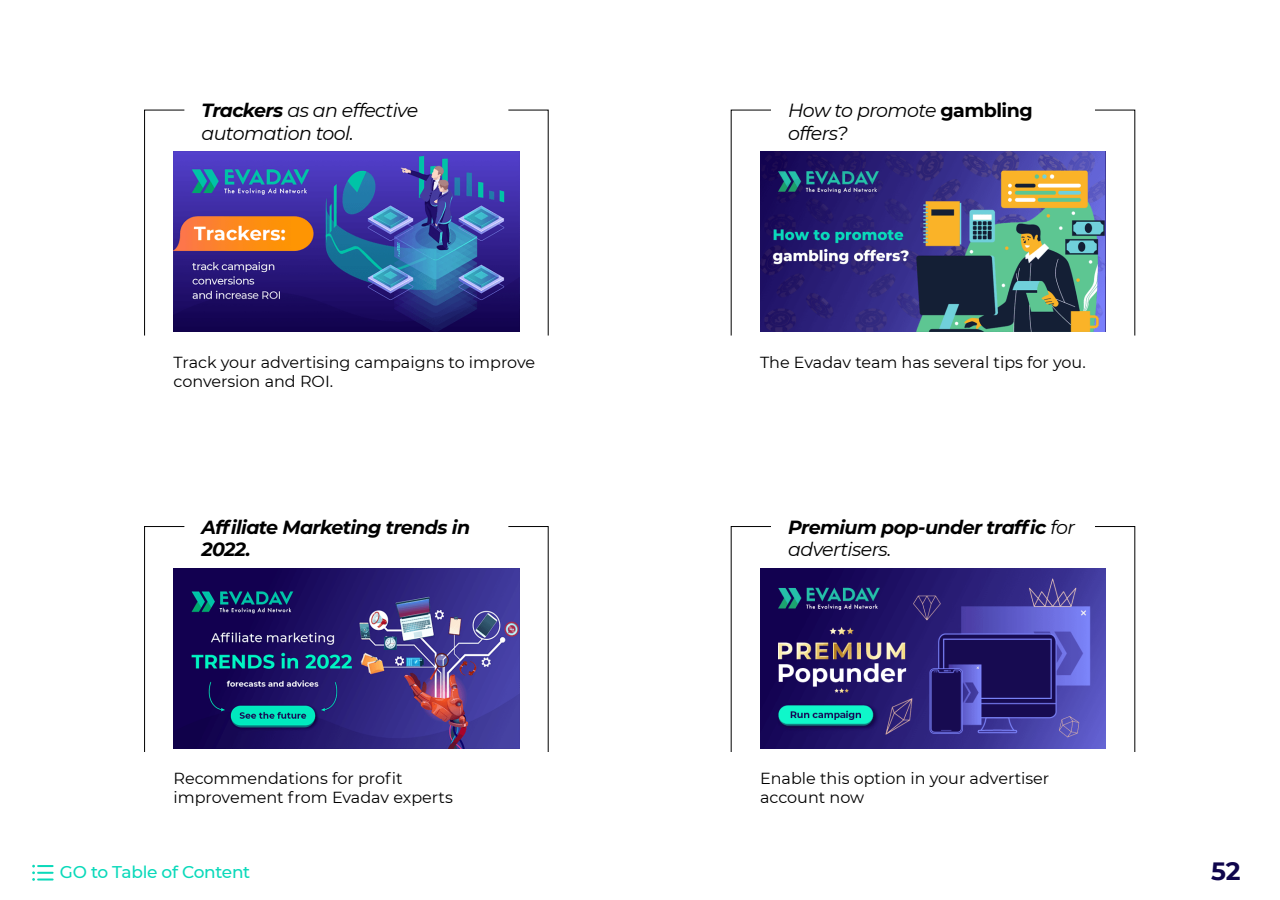
<style>
.page{position:relative;width:1280px;height:900px;background:#fff}
.page>*{position:absolute;margin:0;border:0;box-sizing:border-box;transform-origin:0 0}
.t1{font:700 25px "Montserrat";color:#0f054c}
.t2{font:italic 700 19px/22.8px "Montserrat";letter-spacing:-.03em;color:#000}
.t3{font:italic 19px/22.8px "Montserrat";letter-spacing:-.03em;color:#000}
.t4{font:500 17px "Montserrat";letter-spacing:-.015em;color:#0ad9ba}
.t5{font:16px/19.2px "Montserrat";color:#000}
.s1{font-weight:700}
.s2{font-weight:700;font-style:normal}
.s3{font-weight:400}
</style>
<div class="page">
<svg style="left:144px;top:526px;width:41px;height:226px"></svg>
<svg style="left:507px;top:526px;width:42px;height:226px"></svg>
<img style="left:173px;top:568px;width:346px;height:180px">
<svg style="left:730px;top:526px;width:42px;height:226px"></svg>
<svg style="left:1094px;top:526px;width:42px;height:226px"></svg>
<img style="left:760px;top:568px;width:346px;height:180px">
<svg style="left:144px;top:109px;width:41px;height:227px"></svg>
<svg style="left:507px;top:109px;width:42px;height:227px"></svg>
<img style="left:173px;top:152px;width:346px;height:180px">
<svg style="left:730px;top:109px;width:42px;height:227px"></svg>
<svg style="left:1094px;top:109px;width:42px;height:227px"></svg>
<img style="left:760px;top:152px;width:344px;height:180px">
<svg style="left:32px;top:865px;width:22px;height:16px"></svg>
<p class="t3" style="left:201px;top:98px;width:218px"><span class="s1">Trackers</span> as an effective automation tool.</p>
<p class="t3" style="left:788px;top:98px;width:246px">How to promote <span class="s2">gambling </span>offers?</p>
<p class="t5" style="left:173px;top:352px;width:363px">Track your advertising campaigns to improve conversion and ROI.</p>
<p class="t5" style="left:760px;top:352px;width:327px">The Evadav team has several tips for you.</p>
<p class="t2" style="left:201px;top:514px;width:270px">Affiliate Marketing trends in<br>2022.</p>
<p class="t2" style="left:788px;top:514px;width:289px">Premium pop-under traffic <span class="s3">for advertisers.</span></p>
<p class="t5" style="left:173px;top:768px;width:281px">Recommendations for profit improvement from Evadav experts</p>
<p class="t5" style="left:760px;top:768px;width:291px">Enable this option in your advertiser account now</p>
<p class="t4" style="left:60px;top:860px;width:192px">GO to Table of Content</p>
<h1 class="t1" style="left:1211px;top:853px;width:31px">52</h1>
</div>
